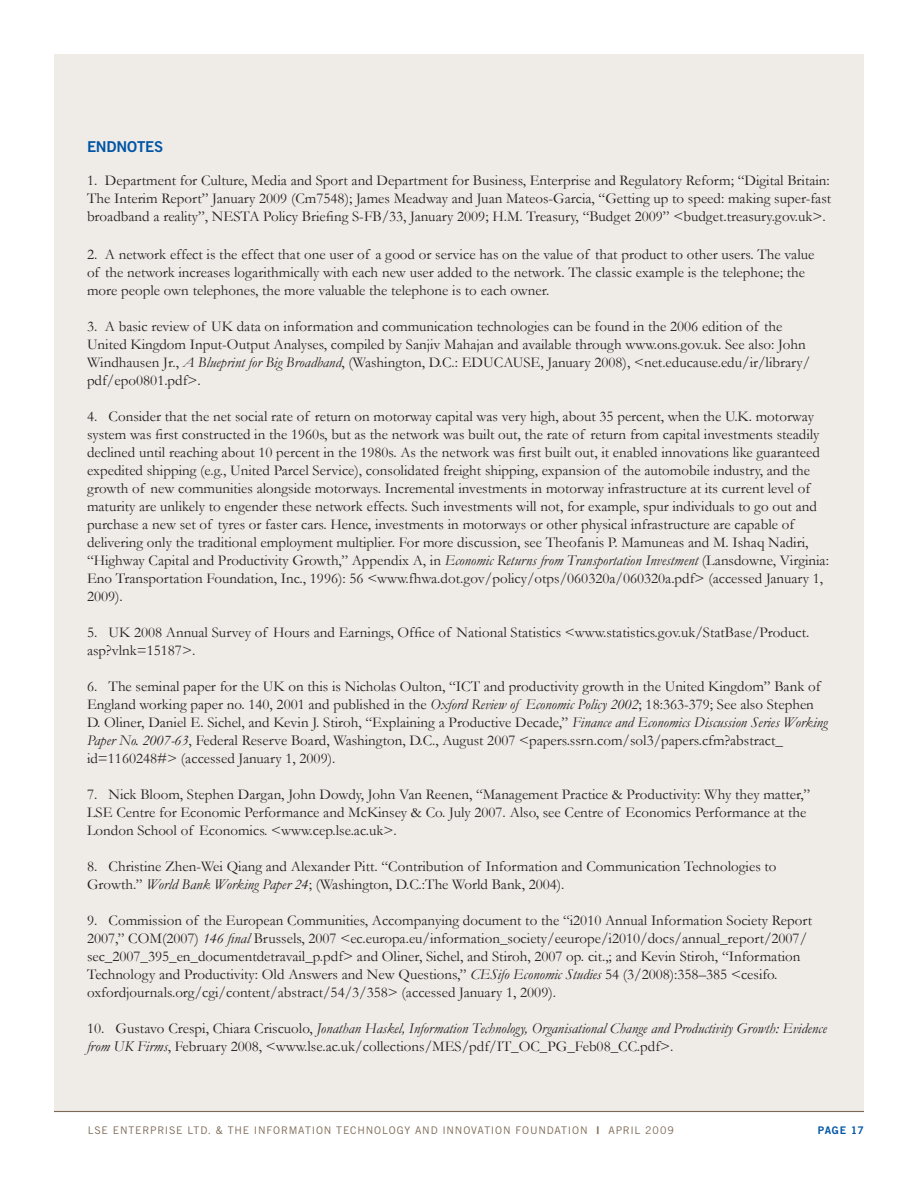
<style>
.page{position:relative;width:918px;height:1188px;background:#fff}
.page>*{position:absolute;margin:0;border:0;box-sizing:border-box;transform-origin:0 0}
.Endnote_Format{font:15px/18px "Garamond";color:#231f20}
.Headline_1{font:15px/18px "Garamond";color:#231f20;text-align:justify}
.Headline_1-2{font:15px "Trade Gothic Bold Two";letter-spacing:-.01em;color:#0155a5}
.t1{font:10.5px "Trade Gothic";letter-spacing:.075em;color:#7c6954}
.t2{font:10.5px "Trade Gothic Bold Two";letter-spacing:.06em;color:#0155a5}
.s1{font-style:italic}
.s2{font-family:"Trade Gothic Bold Two"}
</style>
<div class="page">
<div style="left:54px;top:54px;width:810px;height:1058px;background:#efece8"></div>
<hr style="left:54px;top:1111px;width:810px;height:1px;background:#7c6954">
<p class="Headline_1-2" style="left:87px;top:137px;width:78px">ENDNOTES</p>
<p class="Headline_1" style="left:87px;top:171px;width:746px">1. Department for Culture, Media and Sport and Department for Business, Enterprise and Regulatory Reform; “Digital Britain:<br>The Interim Report” January 2009 (Cm7548); James Meadway and Juan Mateos-Garcia, “Getting up to speed: making super-fast broadband a reality”, NESTA Policy Briefing S-FB/33, January 2009; H.M. Treasury, “Budget 2009” &lt;budget.treasury.gov.uk&gt;.</p>
<p class="Endnote_Format" style="left:87px;top:245px;width:729px">2. A network effect is the effect that one user of a good or service has on the value of that product to other users. The value of the network increases logarithmically with each new user added to the network. The classic example is the telephone; the more people own telephones, the more valuable the telephone is to each owner.</p>
<p class="Endnote_Format" style="left:87px;top:317px;width:725px">3. A basic review of UK data on information and communication technologies can be found in the 2006 edition of the United Kingdom Input-Output Analyses, compiled by Sanjiv Mahajan and available through www.ons.gov.uk. See also: John Windhausen Jr., <span class="s1">A Blueprint for Big Broadband</span>, (Washington, D.C.: EDUCAUSE, January 2008), &lt;net.educause.edu/ir/library/ pdf/epo0801.pdf&gt;.</p>
<p class="Endnote_Format" style="left:87px;top:407px;width:744px">4. Consider that the net social rate of return on motorway capital was very high, about 35 percent, when the U.K. motorway system was first constructed in the 1960s, but as the network was built out, the rate of return from capital investments steadily declined until reaching about 10 percent in the 1980s. As the network was first built out, it enabled innovations like guaranteed expedited shipping (e.g., United Parcel Service), consolidated freight shipping, expansion of the automobile industry, and the growth of new communities alongside motorways. Incremental investments in motorway infrastructure at its current level of maturity are unlikely to engender these network effects. Such investments will not, for example, spur individuals to go out and purchase a new set of tyres or faster cars. Hence, investments in motorways or other physical infrastructure are capable of delivering only the traditional employment multiplier. For more discussion, see Theofanis P. Mamuneas and M. Ishaq Nadiri, “Highway Capital and Productivity Growth,” Appendix A, in <span class="s1">Economic Returns from Transportation Investment</span> (Lansdowne, Virginia:<br>Eno Transportation Foundation, Inc., 1996): 56 &lt;www.fhwa.dot.gov/policy/otps/060320a/060320a.pdf&gt; (accessed January 1, 2009).</p>
<p class="Endnote_Format" style="left:87px;top:623px;width:724px">5. UK 2008 Annual Survey of Hours and Earnings, Office of National Statistics &lt;www.statistics.gov.uk/StatBase/Product. asp?vlnk=15187&gt;.</p>
<p class="Endnote_Format" style="left:87px;top:677px;width:742px">6. The seminal paper for the UK on this is Nicholas Oulton, “ICT and productivity growth in the United Kingdom” Bank of England working paper no. 140, 2001 and published in the <span class="s1">Oxford Review of Economic Policy 2002</span>; 18:363-379; See also Stephen D. Oliner, Daniel E. Sichel, and Kevin J. Stiroh, “Explaining a Productive Decade,” <span class="s1">Finance and Economics Discussion Series Working Paper No. 2007-63</span>, Federal Reserve Board, Washington, D.C., August 2007 &lt;papers.ssrn.com/sol3/papers.cfm?abstract_ id=1160248#&gt; (accessed January 1, 2009).</p>
<p class="Endnote_Format" style="left:87px;top:785px;width:725px">7. Nick Bloom, Stephen Dargan, John Dowdy, John Van Reenen, “Management Practice &amp; Productivity: Why they matter,”<br>LSE Centre for Economic Performance and McKinsey &amp; Co. July 2007. Also, see Centre of Economics Performance at the<br>London School of Economics. &lt;www.cep.lse.ac.uk&gt;.</p>
<p class="Endnote_Format" style="left:87px;top:857px;width:691px">8. Christine Zhen-Wei Qiang and Alexander Pitt. “Contribution of Information and Communication Technologies to<br>Growth.” <span class="s1">World Bank Working Paper 24</span>; (Washington, D.C.:The World Bank, 2004).</p>
<p class="Endnote_Format" style="left:87px;top:911px;width:727px">9. Commission of the European Communities, Accompanying document to the “i2010 Annual Information Society Report 2007,” COM(2007) <span class="s1">146 final</span> Brussels, 2007 &lt;ec.europa.eu/information_society/eeurope/i2010/docs/annual_report/2007/ sec_2007_395_en_documentdetravail_p.pdf&gt; and Oliner, Sichel, and Stiroh, 2007 op. cit.,; and Kevin Stiroh, “Information Technology and Productivity: Old Answers and New Questions,” <span class="s1">CESifo Economic Studies</span> 54 (3/2008):358–385 &lt;cesifo. oxfordjournals.org/cgi/content/abstract/54/3/358&gt; (accessed January 1, 2009).</p>
<p class="Endnote_Format" style="left:87px;top:1019px;width:741px">10. Gustavo Crespi, Chiara Criscuolo, <span class="s1">Jonathan Haskel, Information Technology, Organisational Change and Productivity Growth: Evidence from UK Firms</span>, February 2008, &lt;www.lse.ac.uk/collections/MES/pdf/IT_OC_PG_Feb08_CC.pdf&gt;.</p>
<p class="t1" style="left:88px;top:1124px;width:588px">LSE ENTERPRISE LTD. &amp; THE INFORMATION TECHNOLOGY AND INNOVATION FOUNDATION <span class="s2">|</span> APRIL 2009</p>
<p class="t2" style="left:818px;top:1124px;width:48px">PAGE 17</p>
</div>
